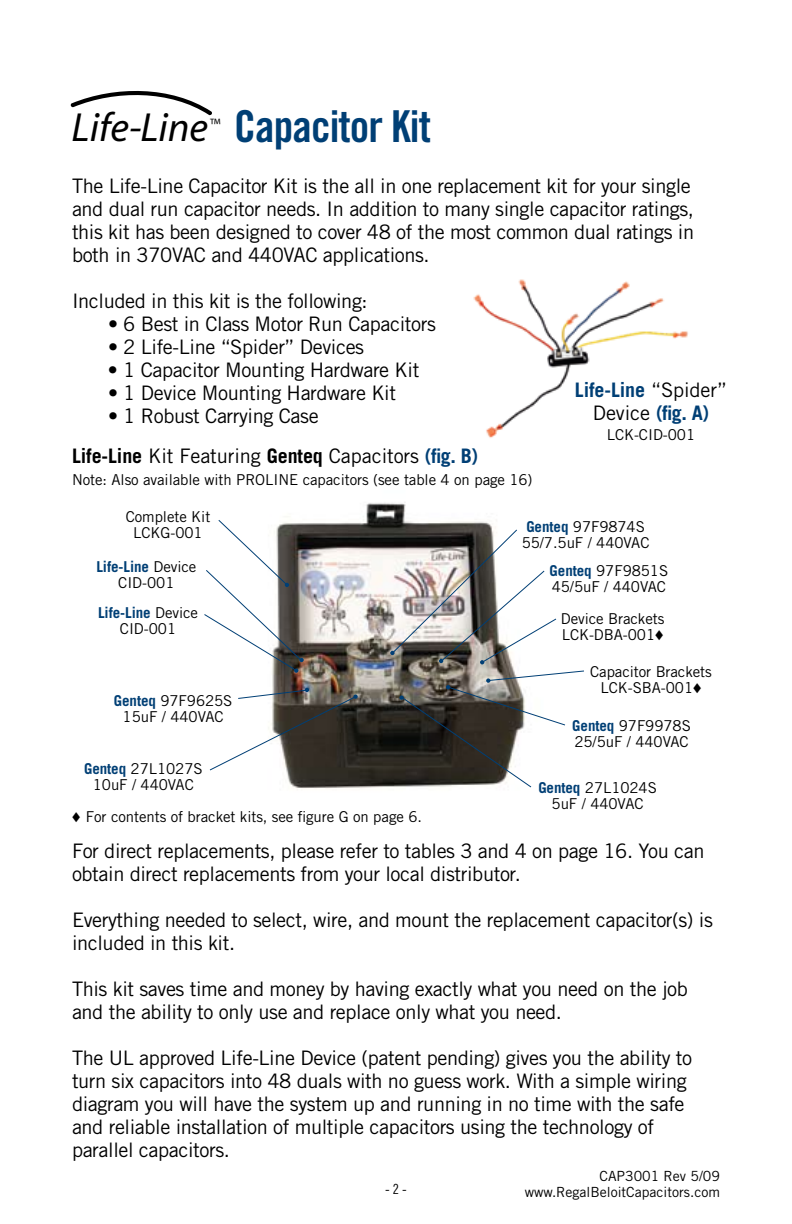
<style>
.page{position:relative;width:792px;height:1224px;background:#fff}
.page>*{position:absolute;margin:0;border:0;box-sizing:border-box;transform-origin:0 0}
.t1{font:44px "Trade Gothic Bold Cond Twenty";letter-spacing:-.02em;color:#003f75}
.t2{font:italic 40.8px "Myriad";color:#000}
.t3{font:20px/23px "Trade Gothic";letter-spacing:-.02em;color:#000}
.t4{font:700 20px/23px "Trade Gothic";letter-spacing:-.005em;color:#003f75;text-align:center}
.t5{font:15px/16px "Trade Gothic";letter-spacing:-.005em;color:#000}
.t6{font:14px/16px "Trade Gothic";color:#000;text-align:right}
.t7{font:14px "Trade Gothic Cond Eighteen";color:#000}
.t8{font:italic 13.8px "Myriad";color:#000}
.s1{font-weight:400;color:#000}
.s2{font-weight:700}
.s3{font-weight:700;color:#003f75}
</style>
<div class="page">
<svg style="left:71px;top:91px;width:141px;height:25px"></svg>
<img style="left:473px;top:279px;width:215px;height:159px">
<img style="left:272px;top:502px;width:242px;height:287px">
<svg style="left:204px;top:519px;width:100px;height:154px"></svg>
<svg style="left:209px;top:688px;width:149px;height:83px"></svg>
<img style="left:390px;top:529px;width:167px;height:135px">
<svg style="left:399px;top:670px;width:185px;height:118px"></svg>
<h1 class="t1" style="left:234px;top:99px;width:199px">Capacitor Kit</h1>
<p class="t3" style="left:72px;top:175px;width:624px">The Life-Line Capacitor Kit is the all in one replacement kit for your single and dual run capacitor needs. In addition to many single capacitor ratings, this kit has been designed to cover 48 of the most common dual ratings in both in 370VAC and 440VAC applications.</p>
<p class="t3" style="left:72px;top:290px;width:297px">Included in this kit is the following:</p>
<p class="t3" style="left:108px;top:313px;width:329px">• 6 Best in Class Motor Run Capacitors</p>
<p class="t3" style="left:108px;top:336px;width:258px">• 2 Life-Line “Spider” Devices</p>
<p class="t3" style="left:108px;top:359px;width:313px">• 1 Capacitor Mounting Hardware Kit</p>
<p class="t3" style="left:108px;top:382px;width:290px">• 1 Device Mounting Hardware Kit</p>
<p class="t3" style="left:108px;top:405px;width:212px">• 1 Robust Carrying Case</p>
<h2 class="t2" style="left:72px;top:107px;width:138px">Life-Line</h2>
<p class="t8" style="left:209px;top:117px;width:12px">™</p>
<p class="t4" style="left:575px;top:378px;width:154px">Life-Line <span class="s1">“Spider”<br>Device</span> (fig. A)</p>
<p class="t5" style="left:607px;top:426px;width:90px">LCK-CID-001</p>
<p class="t3" style="left:72px;top:444px;width:408px"><span class="s2">Life-Line</span> Kit Featuring <span class="s2">Genteq</span> Capacitors <span class="s3">(fig. B)</span></p>
<p class="t5" style="left:72px;top:471px;width:202px">Note: Also available with Proline</p>
<p class="t5" style="left:303px;top:471px;width:231px">capacitors (see table 4 on page 16)</p>
<p class="t5" style="left:126px;top:509px;width:86px;text-align:center">Complete Kit<br>LCKG-001</p>
<p class="t5" style="left:96px;top:558px;width:102px;text-align:center"><span class="s3">Life-Line</span> Device cid-001</p>
<p class="t5" style="left:98px;top:604px;width:102px;text-align:center"><span class="s3">Life-Line</span> Device cid-001</p>
<p class="t5" style="left:123px;top:692px;width:109px;text-indent:-9px"><span class="s3">Genteq</span> 97f9625s<br>15uF / 440vac</p>
<p class="t5" style="left:93px;top:760px;width:109px;text-indent:-9px"><span class="s3">Genteq</span> 27l 1027s<br>10uF / 440vac</p>
<p class="t5" style="left:72px;top:808px;width:352px">◆ For contents of bracket kits, see figure G on page 6.</p>
<p class="t5" style="left:522px;top:518px;width:122px;text-indent:5px"><span class="s3">Genteq</span> 97f9874s<br>55/7.5uF / 440vac</p>
<p class="t5" style="left:550px;top:562px;width:118px"><span class="s3">Genteq</span> 97f9851s<br>45/5uF / 440vac</p>
<p class="t5" style="left:561px;top:610px;width:105px">Device Brackets lck</p>
<p class="t5" style="left:589px;top:626px;width:15px">-dba</p>
<p class="t5" style="left:623px;top:626px;width:42px">-001◆</p>
<p class="t5" style="left:601px;top:663px;width:113px;text-indent:-10px">Capacitor Brackets lck</p>
<p class="t5" style="left:628px;top:679px;width:15px">-sba</p>
<p class="t5" style="left:661px;top:679px;width:42px">-001◆</p>
<p class="t5" style="left:572px;top:717px;width:118px"><span class="s3">Genteq</span> 97f9978s<br>25/5uF / 440vac</p>
<p class="t5" style="left:552px;top:779px;width:104px;text-indent:-13px"><span class="s3">Genteq</span> 27l 1024s<br>5uF / 440vac</p>
<p class="t3" style="left:72px;top:840px;width:634px">For direct replacements, please refer to tables 3 and 4 on page 16. You can obtain direct replacements from your local distributor.</p>
<p class="t3" style="left:72px;top:909px;width:642px">Everything needed to select, wire, and mount the replacement capacitor(s) is included in this kit.</p>
<p class="t3" style="left:72px;top:978px;width:617px">This kit saves time and money by having exactly what you need on the job and the ability to only use and replace only what you need.</p>
<p class="t3" style="left:72px;top:1047px;width:622px">The UL approved Life-Line Device (patent pending) gives you the ability to turn six capacitors into 48 duals with no guess work. With a simple wiring diagram you will have the system up and running in no time with the safe and reliable installation of multiple capacitors using the technology of parallel capacitors.</p>
<p class="t7" style="left:385px;top:1181px;width:23px">- 2 -</p>
<p class="t6" style="left:525px;top:1168px;width:197px">CAP3001 Rev 5/09 www.RegalBeloitCapacitors.com</p>
</div>
